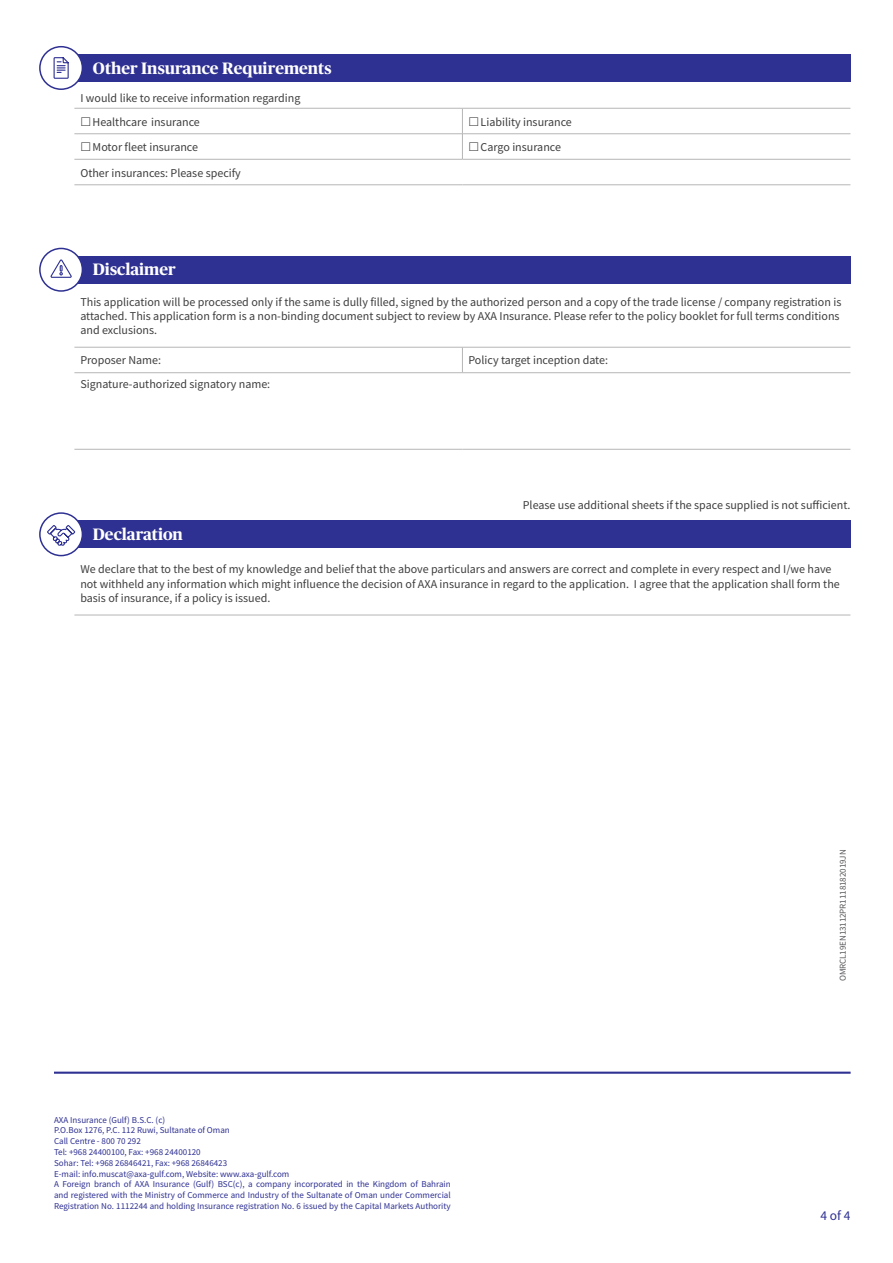
<style>
.page{position:relative;width:893px;height:1263px;background:#fff}
.page>*{position:absolute;margin:0;border:0;box-sizing:border-box;transform-origin:0 0}
.t1{font:700 16.5px "Publico Headline";color:#fff}
.t2{font:13.5px "Source Sans Pro";color:#2e3092}
.t3{font:12px/14.4px "Source Sans Pro";color:#3e3e3f}
.t4{font:9px/10.8px "Source Sans Pro";color:#2e3092;text-align:justify}
.Sumeet-Bodytext{font:9px "Source Sans Pro";letter-spacing:-.01em;color:#57585a}
</style>
<div class="page">
<div style="left:72px;top:54px;width:778px;height:28px;background:#2e3092"></div>
<div style="left:72px;top:256px;width:778px;height:27px;background:#2e3092"></div>
<div style="left:72px;top:521px;width:778px;height:27px;background:#2e3092"></div>
<hr style="left:74px;top:108px;width:388px;height:1px;background:#b6b6b7">
<hr style="left:462px;top:108px;width:388px;height:1px;background:#b6b6b7">
<hr style="left:463px;top:133px;width:387px;height:1px;background:#b6b6b7">
<hr style="left:462px;top:159px;width:388px;height:1px;background:#b6b6b7">
<svg style="left:462px;top:108px;width:1px;height:51px"></svg>
<hr style="left:74px;top:133px;width:388px;height:1px;background:#b6b6b7">
<hr style="left:74px;top:159px;width:388px;height:1px;background:#b6b6b7">
<hr style="left:74px;top:185px;width:388px;height:1px;background:#b6b6b7">
<hr style="left:462px;top:185px;width:388px;height:1px;background:#b6b6b7">
<hr style="left:74px;top:347px;width:388px;height:1px;background:#b6b6b7">
<hr style="left:462px;top:347px;width:388px;height:1px;background:#b6b6b7">
<hr style="left:462px;top:372px;width:388px;height:1px;background:#b6b6b7">
<svg style="left:462px;top:347px;width:1px;height:25px"></svg>
<hr style="left:74px;top:372px;width:388px;height:1px;background:#b6b6b7">
<hr style="left:74px;top:449px;width:388px;height:1px;background:#b6b6b7">
<hr style="left:462px;top:449px;width:388px;height:1px;background:#b6b6b7">
<hr style="left:74px;top:615px;width:776px;height:1px;background:#b6b6b7">
<div style="left:40px;top:248px;width:42px;height:43px;background:#fff;border-radius:50%"></div>
<div style="left:39px;top:248px;width:44px;height:44px;border:2px solid #2e3092;border-radius:50%"></div>
<svg style="left:50px;top:259px;width:22px;height:19px"></svg>
<div style="left:40px;top:47px;width:42px;height:42px;background:#fff;border-radius:50%"></div>
<div style="left:39px;top:46px;width:44px;height:44px;border:2px solid #2e3092;border-radius:50%"></div>
<svg style="left:53px;top:57px;width:16px;height:22px"></svg>
<div style="left:40px;top:513px;width:42px;height:43px;background:#fff;border-radius:50%"></div>
<div style="left:39px;top:512px;width:44px;height:44px;border:2px solid #2e3092;border-radius:50%"></div>
<svg style="left:47px;top:525px;width:29px;height:21px"></svg>
<hr style="left:54px;top:1071px;width:797px;height:3px;background:#2e3092">
<p class="t1" style="left:93px;top:56px;width:240px">Other Insurance Requirements</p>
<p class="t3" style="left:80px;top:91px;width:222px">I would like to receive information regarding</p>
<p class="t3" style="left:93px;top:115px;width:109px">Healthcare insurance</p>
<p class="t3" style="left:93px;top:140px;width:107px">Motor fleet insurance</p>
<p class="t3" style="left:80px;top:165px;width:162px">Other insurances: Please specify</p>
<p class="t1" style="left:93px;top:258px;width:84px">Disclaimer</p>
<p class="t3" style="left:481px;top:114px;width:93px">Liability insurance</p>
<p class="t3" style="left:481px;top:140px;width:82px">Cargo insurance</p>
<p class="t3" style="left:80px;top:294px;width:762px">This application will be processed only if the same is dully filled, signed by the authorized person and a copy of the trade license / company registration is attached. This application form is a non-binding document subject to review by AXA Insurance. Please refer to the policy booklet for full terms conditions and exclusions.</p>
<p class="t3" style="left:468px;top:353px;width:141px">Policy target inception date:</p>
<p class="t3" style="left:80px;top:353px;width:82px">Proposer Name:</p>
<p class="t3" style="left:80px;top:376px;width:191px">Signature-authorized signatory name:</p>
<p class="t1" style="left:93px;top:522px;width:92px">Declaration</p>
<p class="t3" style="left:523px;top:498px;width:329px">Please use additional sheets if the space supplied is not sufficient.</p>
<p class="t3" style="left:80px;top:562px;width:761px">We declare that to the best of my knowledge and belief that the above particulars and answers are correct and complete in every respect and /I we have not withheld any information which might influence the decision of AXA insurance in regard to the application I. agree that the application shall form the basis of insurance aif, policy is issued.</p>
<p class="t4" style="left:54px;top:1114px;width:113px">A X A I n s u r a n c e ( G u l f (c(.C.S.B)</p>
<p class="t4" style="left:54px;top:1125px;width:177px">O.P .Box 1276, .C.P 112 Ruwi, Sultanate of Oman</p>
<p class="t4" style="left:54px;top:1136px;width:88px">Call Centre - 800 70 292</p>
<p class="t4" style="left:54px;top:1146px;width:148px">Tel: +968 24400100, Fax: +968 24400120</p>
<p class="t4" style="left:54px;top:1157px;width:175px">Sohar: Tel: +968 26846421, Fax: +968 26846423</p>
<p class="t4" style="left:54px;top:1168px;width:237px">-E mail: info.muscat@axa-gulf.com, Website: www.axa-gulf.com</p>
<p class="t4" style="left:54px;top:1179px;width:398px">A Foreign branch of AXA Insurance (Gulf) BSC a, )c( company incorporated in the Kingdom of Bahrain and registered with the Ministry of Commerce and Industry of the Sultanate of Oman under Commercial Registration No. 1112244 and holding Insurance registration No 6. issued by the Capital Markets Authority</p>
<p class="Sumeet-Bodytext" style="left:837px;top:981px;width:133px;rotate:-90deg">OMRCL19EN13112PR1118182019JN</p>
<p class="t2" style="left:820px;top:1207px;width:32px">4of4</p>
</div>
